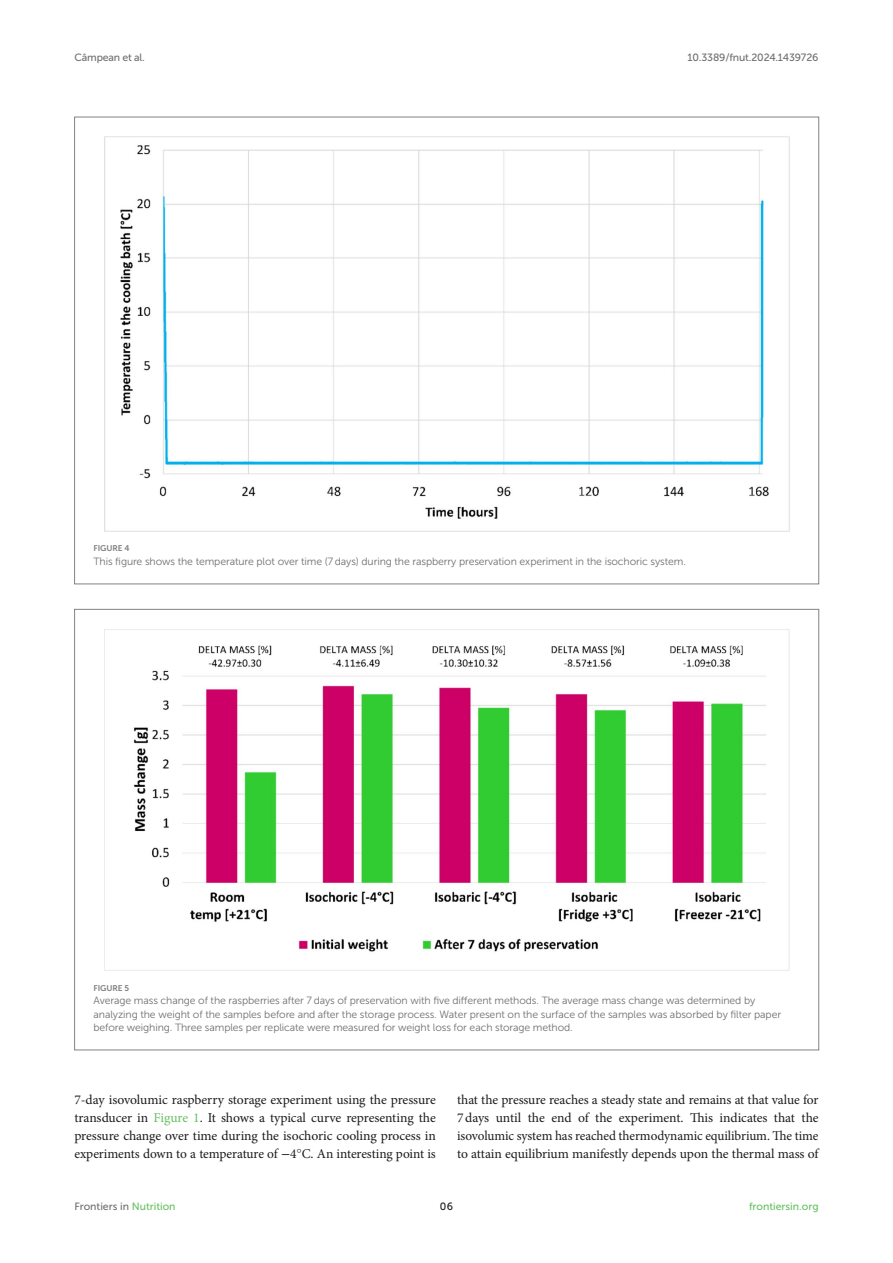
<style>
.page{position:relative;width:893px;height:1263px;background:#fff}
.page>*{position:absolute;margin:0;border:0;box-sizing:border-box;transform-origin:0 0}
.TEXT{font:13.5px/18px "Minion Pro";letter-spacing:-.005em;color:#1b1c1b;text-align:justify}
.FIG_LEG{font:10.5px/13.5px "Museo Sans 300";letter-spacing:-.01em;color:#706f70}
.t1{font:10.5px "Museo Sans 500";letter-spacing:-.015em;color:#706f70}
.t2{font:10.5px "Museo Sans 500";color:#65c161}
.t3{font:10.5px "Museo Sans 500";color:#1b1c1b}
.FIG_HD{font:8.25px "Museo Sans 700";letter-spacing:-.01em;color:#7e7f7f}
.s1{color:#65c161}
.s2{font-family:"STIX General"}
.s3{font-family:"STIX"}
</style>
<div class="page">
<img style="left:104px;top:629px;width:686px;height:342px">
<img style="left:104px;top:136px;width:686px;height:396px">
<p class="t1" style="left:74px;top:51px;width:72px">Câmpean et al.</p>
<p class="t1" style="left:688px;top:51px;width:132px">10.3389/fnut.2024.1439726</p>
<p class="FIG_HD" style="left:94px;top:544px;width:37px">FIGURE 4</p>
<p class="FIG_LEG" style="left:94px;top:555px;width:594px">This figure shows the temperature plot over time (7 days) during the raspberry preservation experiment in the isochoric system.</p>
<p class="FIG_HD" style="left:94px;top:983px;width:37px">FIGURE 5</p>
<p class="FIG_LEG" style="left:94px;top:994px;width:689px">Average mass change of the raspberries after 7 days of preservation with five different methods. The average mass change was determined by analyzing the weight of the samples before and after the storage process. Water present on the surface of the samples was absorbed by filter paper before weighing. Three samples per replicate were measured for weight loss for each storage method.</p>
<p class="TEXT" style="left:74px;top:1091px;width:363px">7-day isovolumic raspberry storage experiment using the pressure transducer in <span class="s1">Figure 1</span>. It shows a typical curve representing the pressure change over time during the isochoric cooling process in experiments down to a temperature of <span class="s2">−</span>4<span class="s3">°</span>C. An interesting point is</p>
<p class="TEXT" style="left:457px;top:1091px;width:363px">that the pressure reaches a steady state and remains at that value for 7days until the end of the experiment. This indicates that the isovolumic system has reached thermodynamic equilibrium. The time to attain equilibrium manifestly depends upon the thermal mass of</p>
<p class="t1" style="left:74px;top:1200px;width:103px">Frontiers in <span class="s1">Nutrition</span></p>
<p class="t3" style="left:440px;top:1200px;width:15px">06</p>
<p class="t2" style="left:749px;top:1200px;width:71px">frontiersin.org</p>
</div>
